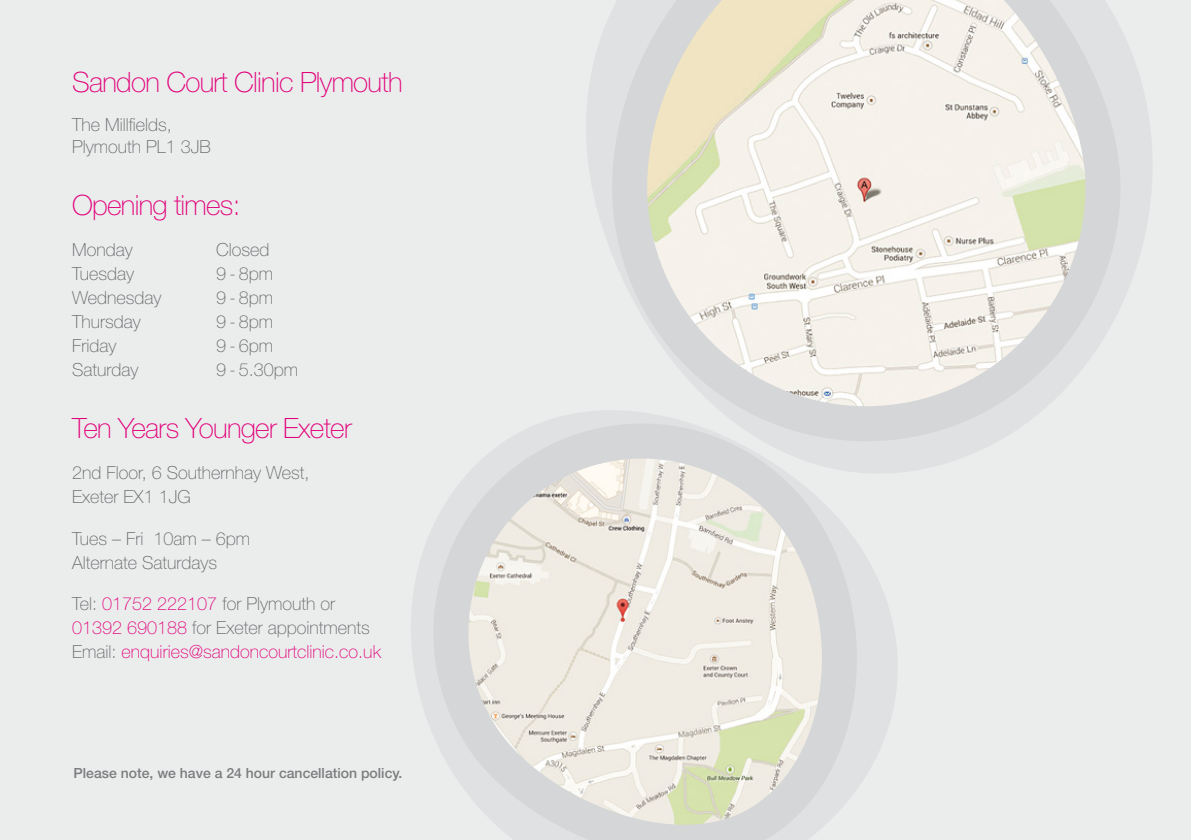
<style>
.page{position:relative;width:1191px;height:840px;background:#fff}
.page>*{position:absolute;margin:0;border:0;box-sizing:border-box;transform-origin:0 0}
.San_subtitle{font:100 28px "Helvetica Neue LT Pro";letter-spacing:-.025em;color:#e10079}
.San_Body{font:100 18px/24px "Helvetica Neue LT Pro";color:#636466}
.San_Body-2{font:100 18px/24px "Helvetica Neue LT Pro";color:#e10079}
.Body-Copy{font:500 14px "Helvetica Neue LT Pro";color:#7a7c7e}
.s1{color:#636466}
</style>
<div class="page">
<div style="left:0;top:0;width:1191px;height:839px;background:#ebeded"></div>
<svg style="left:586px;top:12px;width:566px;height:458px"></svg>
<svg style="left:612px;top:0;width:508px;height:441px"></svg>
<svg style="left:576px;top:373px;width:340px;height:99px"></svg>
<svg style="left:411px;top:414px;width:488px;height:425px"></svg>
<p class="San_subtitle" style="left:72px;top:66px;width:332px">Sandon Court Clinic Plymouth</p>
<p class="San_Body" style="left:72px;top:114px;width:140px;line-height:22px">The Millfields,<br>Plymouth PL1 3JB</p>
<p class="San_subtitle" style="left:72px;top:189px;width:170px">Opening times:</p>
<p class="San_Body" style="left:72px;top:238px;width:62px">Monday</p>
<p class="San_Body" style="left:216px;top:238px;width:55px">Closed</p>
<p class="San_Body" style="left:72px;top:262px;width:64px">Tuesday</p>
<p class="San_Body" style="left:216px;top:262px;width:59px">9 - 8pm</p>
<p class="San_Body" style="left:72px;top:286px;width:91px">Wednesday</p>
<p class="San_Body" style="left:216px;top:286px;width:59px">9 - 8pm</p>
<p class="San_Body" style="left:72px;top:310px;width:70px">Thursday</p>
<p class="San_Body" style="left:216px;top:310px;width:59px">9 - 8pm</p>
<p class="San_Body" style="left:72px;top:334px;width:46px">Friday</p>
<p class="San_Body" style="left:216px;top:334px;width:59px">9 - 6pm</p>
<p class="San_Body" style="left:72px;top:358px;width:68px">Saturday</p>
<p class="San_Body" style="left:216px;top:358px;width:84px">9 - 5.30pm</p>
<p class="San_subtitle" style="left:72px;top:412px;width:281px">Ten Years Younger Exeter</p>
<p class="San_Body" style="left:72px;top:460px;width:239px">2nd Floor, 6 Southernhay West,<br>Exeter EX1 1JG</p>
<p class="San_Body" style="left:72px;top:526px;width:180px">Tues – Fri 10am – 6pm<br>Alternate Saturdays</p>
<p class="San_Body-2" style="left:72px;top:591px;width:310px"><span class="s1">Tel:</span> 01752 222107 <span class="s1">for Plymouth or<br></span>01392 690188 <span class="s1">for Exeter appointments<br>Email:</span> enquiries@sandoncourtclinic.co.uk</p>
<p class="Body-Copy" style="left:74px;top:764px;width:330px">Please note, we have a 24 hour cancellation policy.</p>
</div>
